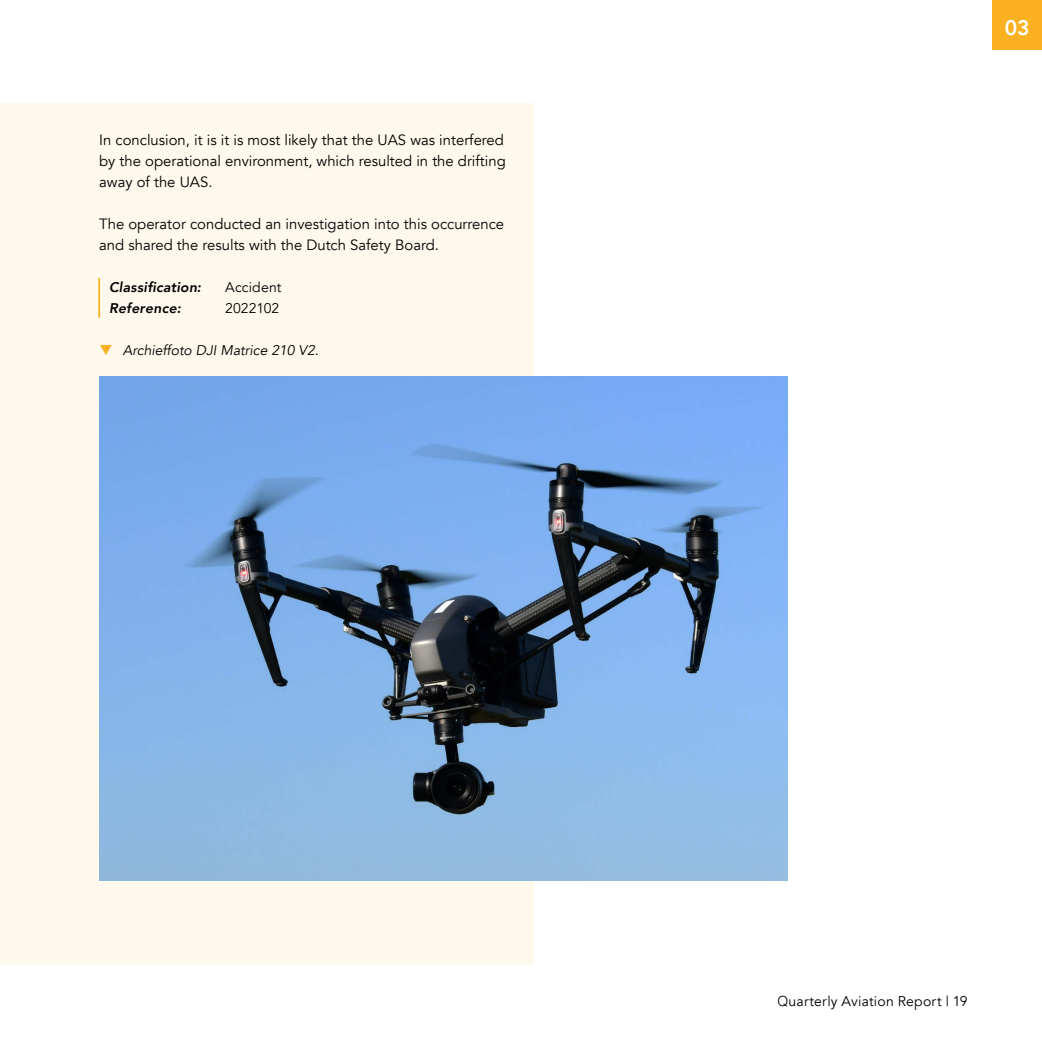
<style>
.page{position:relative;width:1042px;height:1042px;background:#fff}
.page>*{position:absolute;margin:0;border:0;box-sizing:border-box;transform-origin:0 0}
.Hoofdstuk_cijfer_klein{font:800 21px "Avenir";color:#fff}
.P_-_Platte_tekst_zonder_afbrekingen{font:14.88px/21px "Avenir";color:#000}
.P_-_classifcatie_incident{font:14px "Avenir";letter-spacing:.01em;color:#000}
.t1{font:italic 14px "Avenir";color:#000}
.P_-_classifcatie_incident-2{font:italic 800 14px "Avenir";letter-spacing:.015em;color:#000}
.s1{font-family:"Helvetica";font-weight:300}
</style>
<div class="page">
<div style="left:0;top:103px;width:533px;height:861px;background:#fff8ed"></div>
<hr style="left:98px;top:278px;width:2px;height:40px;background:#f9b122">
<img style="left:99px;top:376px;width:689px;height:504px">
<div style="left:992px;top:0;width:50px;height:50px;background:#f9b122"></div>
<p class="P_-_Platte_tekst_zonder_afbrekingen" style="left:99px;top:130px;width:408px">In conclusion, it is it is most likely that the UAS was interfered by the operational environment, which resulted in the drifting away of the UAS.</p>
<p class="P_-_Platte_tekst_zonder_afbrekingen" style="left:99px;top:214px;width:406px">The operator conducted an investigation into this occurrence and shared the results with the Dutch Safety Board.</p>
<p class="P_-_classifcatie_incident-2" style="left:109px;top:279px;width:93px">Classification:</p>
<p class="P_-_classifcatie_incident" style="left:225px;top:279px;width:58px">Accident</p>
<p class="P_-_classifcatie_incident-2" style="left:109px;top:300px;width:73px">Reference:</p>
<p class="P_-_classifcatie_incident" style="left:225px;top:300px;width:56px">2022102</p>
<p class="t1" style="left:123px;top:342px;width:197px">Archieffoto DJI Matrice 210 V2.</p>
<p class="Hoofdstuk_cijfer_klein" style="left:1004px;top:12px;width:26px">03</p>
<p class="P_-_classifcatie_incident" style="left:777px;top:993px;width:192px"><span class="s1">Q</span>uarterly Aviation Report | 19</p>
</div>
